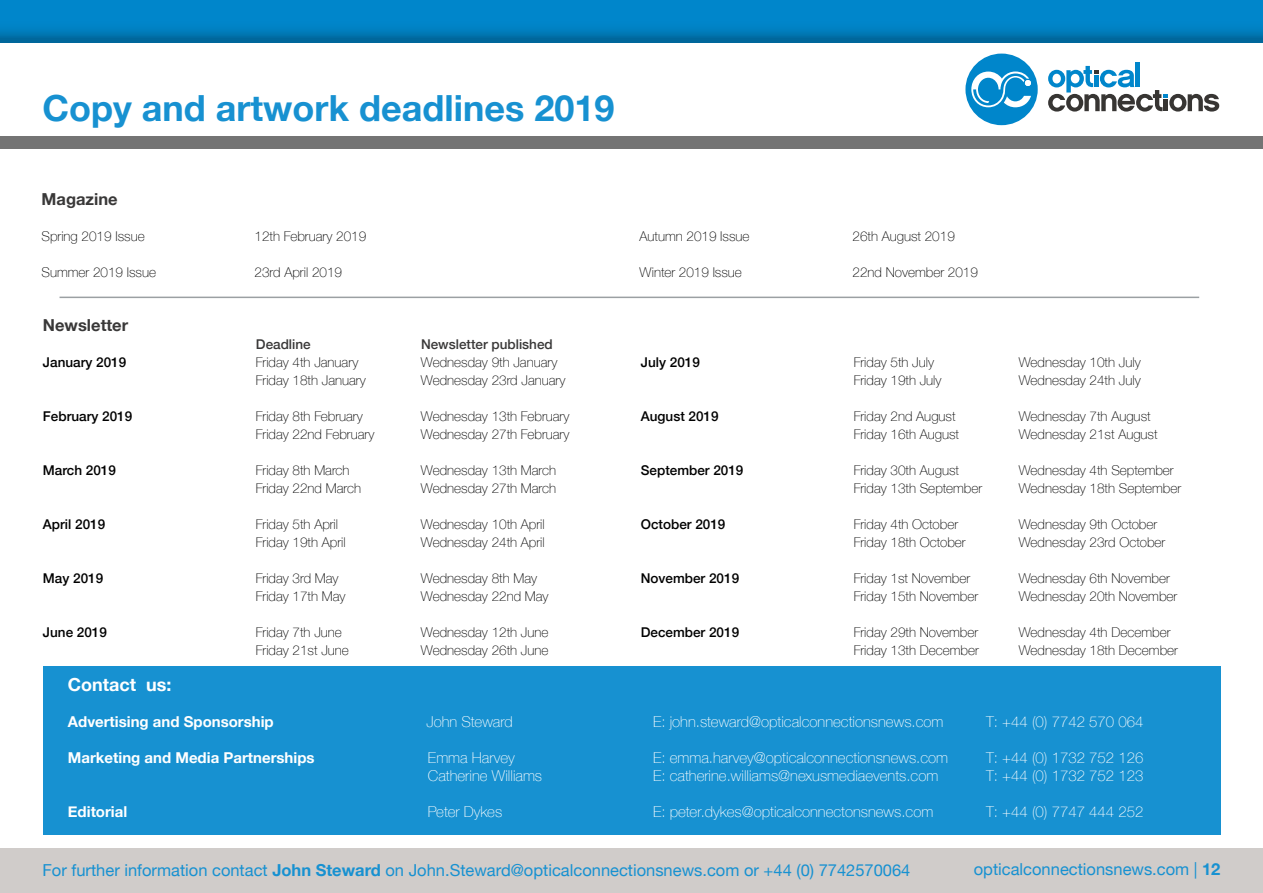
<style>
.page{position:relative;width:1263px;height:893px;background:#fff}
.page>*{position:absolute;margin:0;border:0;box-sizing:border-box;transform-origin:0 0}
.t1{font:700 36px "Helvetica Neue";color:#1791d1}
.t2{font:700 18px "Helvetica Neue";color:#fff}
.t3{font:16.5px "Helvetica Neue";color:#1791d1}
.t4{font:700 16.5px "Helvetica Neue";color:#393838}
.t5{font:100 15px "Helvetica Neue";color:#fff}
.t6{font:700 15px "Helvetica Neue";color:#fff}
.t7{font:100 13.5px "Helvetica Neue";color:#000}
.t8{font:500 13.5px "Helvetica Neue";color:#000}
.t9{font:500 13.5px "Helvetica Neue";color:#393838}
.s1{font-weight:700}
</style>
<div class="page">
<div style="left:0;top:848px;width:1263px;height:45px;background:#d0ccca"></div>
<svg style="left:0;top:0;width:1263px;height:43px;background:#007ebf"></svg>
<div style="left:965px;top:54px;width:73px;height:71px;background:#0086cb;border-radius:50%"></div>
<svg style="left:971px;top:72px;width:60px;height:35px"></svg>
<div style="left:1135px;top:63px;width:5px;height:24px;background:#0086cb"></div>
<svg style="left:1048px;top:66px;width:171px;height:46px"></svg>
<div style="left:0;top:136px;width:1263px;height:13px;background:#747474"></div>
<div style="left:43px;top:666px;width:1177px;height:169px;background:#1791d1"></div>
<hr style="left:60px;top:297px;width:1139px;height:1px;background:#9ba0a3">
<h1 class="t1" style="left:43px;top:80px;width:574px">Copy and artwork deadlines 2019</h1>
<p class="t4" style="left:42px;top:186px;width:78px">Magazine</p>
<p class="t7" style="left:42px;top:225px;width:105px">Spring 2019 Issue</p>
<p class="t7" style="left:255px;top:225px;width:113px">12th February 2019</p>
<p class="t7" style="left:42px;top:261px;width:116px">Summer 2019 Issue</p>
<p class="t7" style="left:255px;top:261px;width:89px">23rd April 2019</p>
<p class="t4" style="left:43px;top:312px;width:87px">Newsletter</p>
<p class="t9" style="left:256px;top:333px;width:56px">Deadline</p>
<p class="t9" style="left:421px;top:333px;width:133px">Newsletter published</p>
<p class="t8" style="left:43px;top:351px;width:85px">January 2019</p>
<p class="t7" style="left:256px;top:351px;width:104px">Friday 4th January</p>
<p class="t7" style="left:421px;top:351px;width:138px">Wednesday 9th January</p>
<p class="t7" style="left:256px;top:369px;width:111px">Friday 18th January</p>
<p class="t7" style="left:421px;top:369px;width:146px">Wednesday 23rd January</p>
<p class="t8" style="left:43px;top:405px;width:91px">February 2019</p>
<p class="t7" style="left:256px;top:405px;width:108px">Friday 8th February</p>
<p class="t7" style="left:421px;top:405px;width:150px">Wednesday 13th February</p>
<p class="t7" style="left:256px;top:423px;width:120px">Friday 22nd February</p>
<p class="t7" style="left:421px;top:423px;width:150px">Wednesday 27th February</p>
<p class="t8" style="left:43px;top:459px;width:75px">March 2019</p>
<p class="t7" style="left:256px;top:459px;width:95px">Friday 8th March</p>
<p class="t7" style="left:421px;top:459px;width:137px">Wednesday 13th March</p>
<p class="t7" style="left:256px;top:477px;width:107px">Friday 22nd March</p>
<p class="t7" style="left:421px;top:477px;width:137px">Wednesday 27th March</p>
<p class="t8" style="left:43px;top:513px;width:64px">April 2019</p>
<p class="t7" style="left:256px;top:513px;width:84px">Friday 5th April</p>
<p class="t7" style="left:421px;top:513px;width:125px">Wednesday 10th April</p>
<p class="t7" style="left:256px;top:531px;width:91px">Friday 19th April</p>
<p class="t7" style="left:421px;top:531px;width:125px">Wednesday 24th April</p>
<p class="t8" style="left:43px;top:567px;width:62px">May 2019</p>
<p class="t7" style="left:256px;top:567px;width:84px">Friday 3rd May</p>
<p class="t7" style="left:421px;top:567px;width:118px">Wednesday 8th May</p>
<p class="t7" style="left:256px;top:585px;width:91px">Friday 17th May</p>
<p class="t7" style="left:421px;top:585px;width:129px">Wednesday 22nd May</p>
<p class="t8" style="left:43px;top:621px;width:66px">June 2019</p>
<p class="t7" style="left:256px;top:621px;width:87px">Friday 7th June</p>
<p class="t7" style="left:421px;top:621px;width:129px">Wednesday 12th June</p>
<p class="t7" style="left:256px;top:639px;width:94px">Friday 21st June</p>
<p class="t7" style="left:421px;top:639px;width:129px">Wednesday 26th June</p>
<p class="t7" style="left:639px;top:225px;width:112px">Autumn 2019 Issue</p>
<p class="t7" style="left:852px;top:225px;width:104px">26th August 2019</p>
<p class="t7" style="left:639px;top:261px;width:104px">Winter 2019 Issue</p>
<p class="t7" style="left:852px;top:261px;width:127px">22nd November 2019</p>
<p class="t8" style="left:641px;top:351px;width:61px">July 2019</p>
<p class="t7" style="left:854px;top:351px;width:82px">Friday 5th July</p>
<p class="t7" style="left:1019px;top:351px;width:123px">Wednesday 10th July</p>
<p class="t7" style="left:854px;top:369px;width:89px">Friday 19th July</p>
<p class="t7" style="left:1019px;top:369px;width:123px">Wednesday 24th July</p>
<p class="t8" style="left:641px;top:405px;width:79px">August 2019</p>
<p class="t7" style="left:854px;top:405px;width:103px">Friday 2nd August</p>
<p class="t7" style="left:1019px;top:405px;width:133px">Wednesday 7th August</p>
<p class="t7" style="left:854px;top:423px;width:107px">Friday 16th August</p>
<p class="t7" style="left:1019px;top:423px;width:140px">Wednesday 21st August</p>
<p class="t8" style="left:641px;top:459px;width:104px">September 2019</p>
<p class="t7" style="left:854px;top:459px;width:107px">Friday 30th August</p>
<p class="t7" style="left:1019px;top:459px;width:156px">Wednesday 4th September</p>
<p class="t7" style="left:854px;top:477px;width:130px">Friday 13th September</p>
<p class="t7" style="left:1019px;top:477px;width:164px">Wednesday 18th September</p>
<p class="t8" style="left:641px;top:513px;width:86px">October 2019</p>
<p class="t7" style="left:854px;top:513px;width:106px">Friday 4th October</p>
<p class="t7" style="left:1019px;top:513px;width:140px">Wednesday 9th October</p>
<p class="t7" style="left:854px;top:531px;width:113px">Friday 18th October</p>
<p class="t7" style="left:1019px;top:531px;width:148px">Wednesday 23rd October</p>
<p class="t8" style="left:641px;top:567px;width:100px">November 2019</p>
<p class="t7" style="left:854px;top:567px;width:118px">Friday 1st November</p>
<p class="t7" style="left:1019px;top:567px;width:152px">Wednesday 6th November</p>
<p class="t7" style="left:854px;top:585px;width:126px">Friday 15th November</p>
<p class="t7" style="left:1019px;top:585px;width:160px">Wednesday 20th November</p>
<p class="t8" style="left:641px;top:621px;width:100px">December 2019</p>
<p class="t7" style="left:854px;top:621px;width:126px">Friday 29th November</p>
<p class="t7" style="left:1019px;top:621px;width:153px">Wednesday 4th December</p>
<p class="t7" style="left:854px;top:639px;width:126px">Friday 13th December</p>
<p class="t7" style="left:1019px;top:639px;width:161px">Wednesday 18th December</p>
<h2 class="t2" style="left:68px;top:670px;width:105px">Contact us:</h2>
<p class="t6" style="left:68px;top:709px;width:207px">Advertising and Sponsorship</p>
<p class="t5" style="left:426px;top:710px;width:88px">John Steward</p>
<p class="t5" style="left:653px;top:710px;width:292px">E: john.steward@opticalconnectionsnews.com</p>
<p class="t5" style="left:986px;top:710px;width:159px">T: +44 (0) 7742 570 064</p>
<p class="t6" style="left:68px;top:745px;width:248px">Marketing and Media Partnerships</p>
<p class="t5" style="left:428px;top:746px;width:88px">Emma Harvey</p>
<p class="t5" style="left:653px;top:746px;width:297px">E: emma.harvey@opticalconnectionsnews.com</p>
<p class="t5" style="left:986px;top:746px;width:159px">T: +44 (0) 1732 752 126</p>
<p class="t5" style="left:428px;top:764px;width:116px">Catherine Williams</p>
<p class="t5" style="left:653px;top:764px;width:287px">E: catherine.williams@nexusmediaevents.com</p>
<p class="t5" style="left:986px;top:764px;width:159px">T: +44 (0) 1732 752 123</p>
<p class="t6" style="left:68px;top:799px;width:61px">Editorial</p>
<p class="t5" style="left:428px;top:800px;width:76px">Peter Dykes</p>
<p class="t5" style="left:653px;top:800px;width:282px">E: peter.dykes@opticalconnectonsnews.com</p>
<p class="t5" style="left:986px;top:800px;width:159px">T: +44 (0) 7747 444 252</p>
<p class="t3" style="left:43px;top:858px;width:869px">For further information contact <span class="s1">John Steward</span> on John.Steward@opticalconnectionsnews.com or +44 (0) 7742570064</p>
<p class="t3" style="left:974px;top:857px;width:248px">opticalconnectionsnews.com | <span class="s1">12</span></p>
</div>
